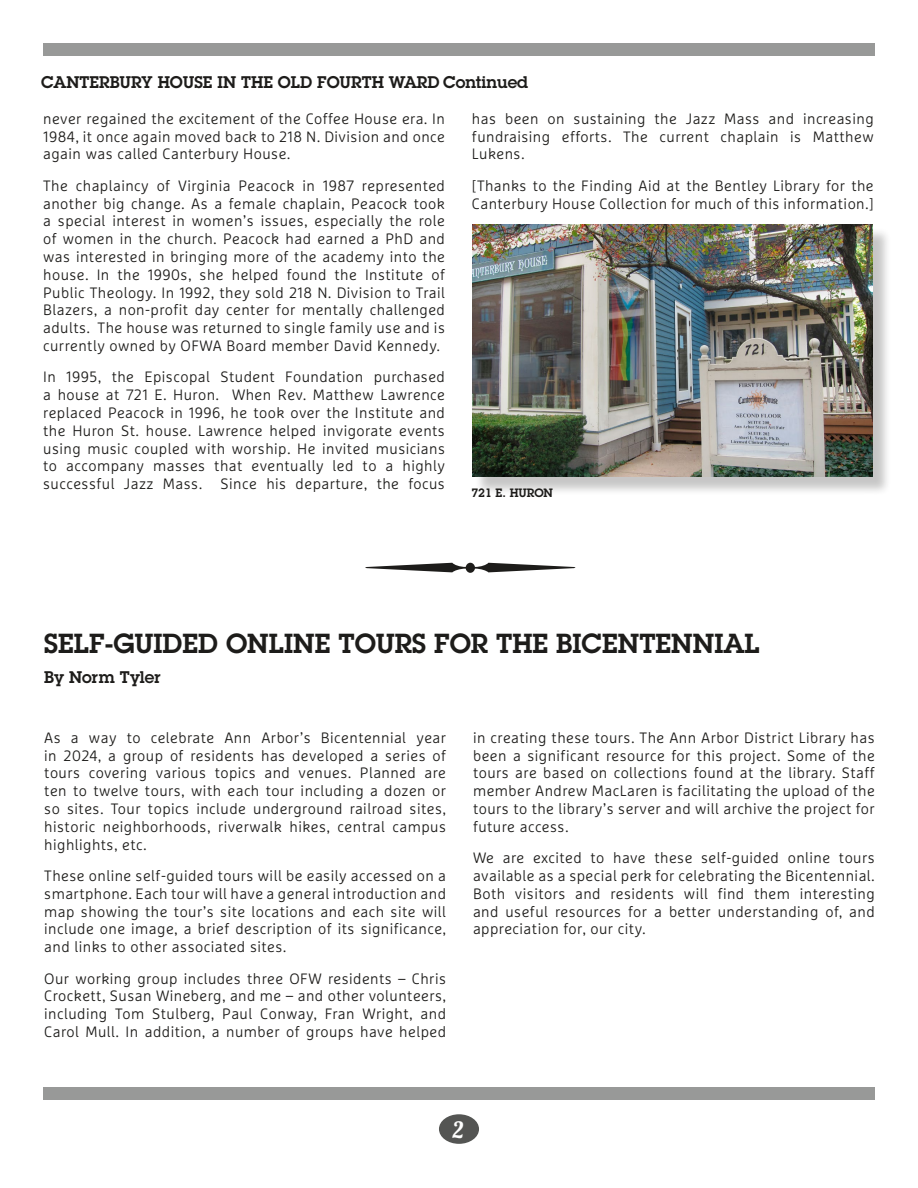
<style>
.page{position:relative;width:918px;height:1188px;background:#fff}
.page>*{position:absolute;margin:0;border:0;box-sizing:border-box;transform-origin:0 0}
.t1{font:600 27px "Lubalin Graph Std";color:#1d1c1a}
.t2{font:22.5px "Lobster 1.3";color:#fff}
.t3{font:600 16.5px "Lubalin Graph Std";color:#1d1c1a}
.t4{font:300 15px/17.9px "Marselis Pro";letter-spacing:.03em;color:#1d1c1a;text-align:justify}
.t5{font:600 11.85px "Lubalin Graph Std";color:#1d1c1a}
</style>
<div class="page">
<div style="left:439px;top:1114px;width:40px;height:30px;background:#545553;border-radius:50%"></div>
<div style="left:43px;top:1088px;width:832px;height:12px;background:#989998"></div>
<div style="left:43px;top:43px;width:832px;height:13px;background:#989998"></div>
<div style="left:475px;top:227px;width:417px;height:268px;background:#1d1c1a;opacity:.25"></div>
<img style="left:473px;top:225px;width:400px;height:252px">
<svg style="left:365px;top:563px;width:210px;height:10px"></svg>
<p class="t3" style="left:41px;top:71px;width:489px">CANTERBURY HOUSE IN THE OLD FOURTH WARD Continued</p>
<p class="t4" style="left:43px;top:109px;width:403px">never regained the excitement of the Coffee House era. In 1984, it once again moved back to 218 N. Division and once again was called Canterbury House.</p>
<p class="t4" style="left:43px;top:176px;width:403px">The chaplaincy of Virginia Peacock in 1987 represented another big change. As a female chaplain, Peacock took a special interest in women’s issues, especially the role of women in the church. Peacock had earned a PhD and was interested in bringing more of the academy into the house. In the 1990s, she helped found the Institute of Public Theology. In 1992, they sold 218 N. Division to Trail Blazers, a non-profit day center for mentally challenged adults. The house was returned to single family use and is currently owned by OFWA Board member David Kennedy.</p>
<p class="t4" style="left:43px;top:368px;width:403px">In 1995, the Episcopal Student Foundation purchased a house at 721 E. Huron. When Rev. Matthew Lawrence replaced Peacock in 1996, he took over the Institute and the Huron St. house. Lawrence helped invigorate events using music coupled with worship. He invited musicians to accompany masses that eventually led to a highly successful Jazz Mass. Since his departure, the focus</p>
<p class="t4" style="left:472px;top:109px;width:403px">has been on sustaining the Jazz Mass and increasing fundraising efforts. The current chaplain is Matthew Lukens.</p>
<p class="t4" style="left:472px;top:176px;width:403px">[Thanks to the Finding Aid at the Bentley Library for the<br>Canterbury House Collection for much of this information.]</p>
<p class="t5" style="left:471px;top:485px;width:83px">721 E. HURON</p>
<h1 class="t1" style="left:44px;top:625px;width:717px">SELF-GUIDED ONLINE TOURS FOR THE BICENTENNIAL</h1>
<p class="t3" style="left:44px;top:666px;width:118px">By Norm Tyler</p>
<p class="t4" style="left:44px;top:728px;width:403px">As a way to celebrate Ann Arbor’s Bicentennial year in 2024, a group of residents has developed a series of tours covering various topics and venues. Planned are ten to twelve tours, with each tour including a dozen or so sites. Tour topics include underground railroad sites, historic neighborhoods, riverwalk hikes, central campus highlights, etc.</p>
<p class="t4" style="left:44px;top:867px;width:403px">These online self-guided tours will be easily accessed on a smartphone. Each tour will have a general introduction and map showing the tour’s site locations and each site will include one image, a brief description of its significance, and links to other associated sites.</p>
<p class="t4" style="left:44px;top:969px;width:403px">Our working group includes three OFW residents – Chris Crockett, Susan Wineberg, and me – and other volunteers, including Tom Stulberg, Paul Conway, Fran Wright, and Carol Mull. In addition, a number of groups have helped</p>
<p class="t4" style="left:473px;top:728px;width:403px">in creating these tours. The Ann Arbor District Library has been a significant resource for this project. Some of the tours are based on collections found at the library. Staff member Andrew MacLaren is facilitating the upload of the tours to the library’s server and will archive the project for future access.</p>
<p class="t4" style="left:473px;top:849px;width:403px">We are excited to have these self-guided online tours available as a special perk for celebrating the Bicentennial.<br>Both visitors and residents will find them interesting and useful resources for a better understanding of, and appreciation for, our city.</p>
<h2 class="t2" style="left:453px;top:1115px;width:13px">2</h2>
</div>
